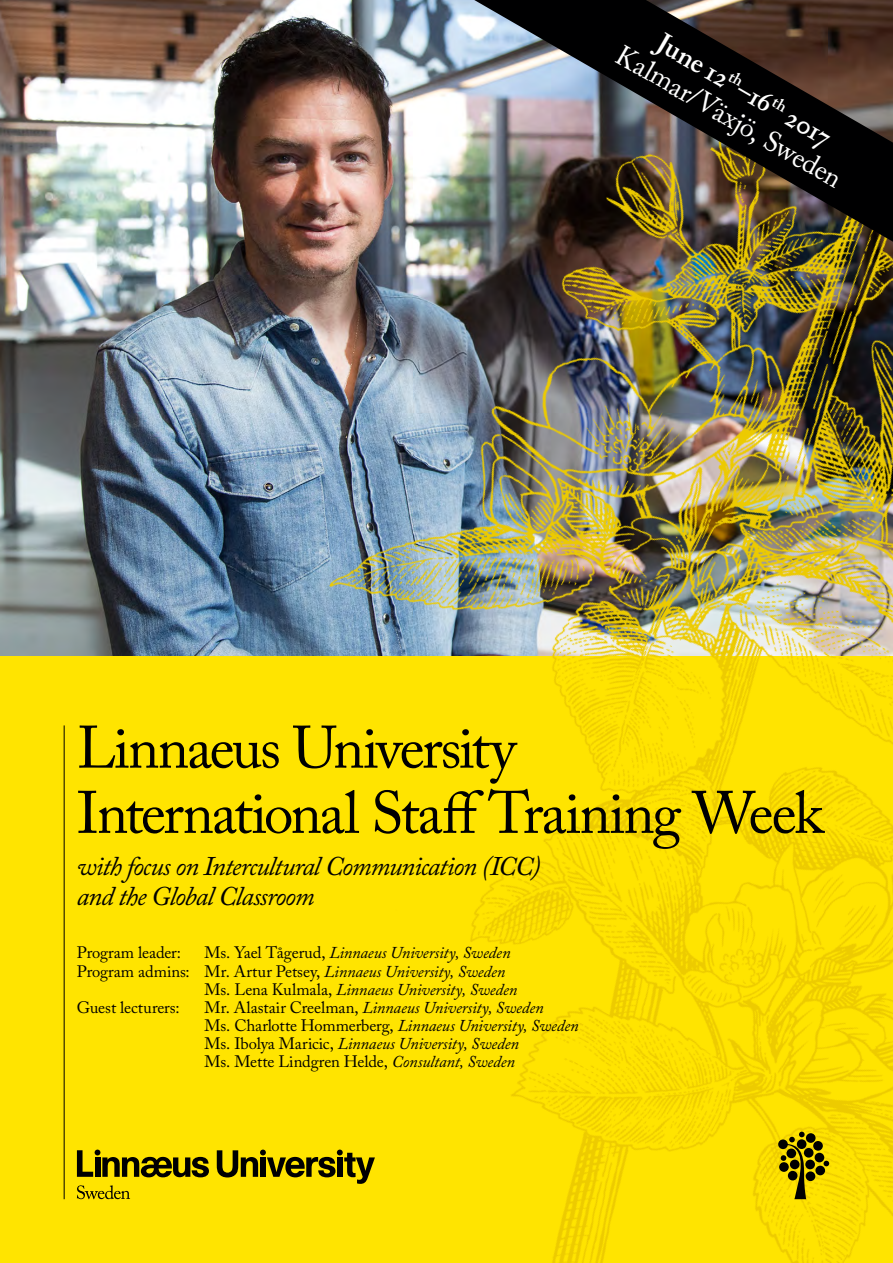
<style>
.page{position:relative;width:893px;height:1263px;background:#fff}
.page>*{position:absolute;margin:0;border:0;box-sizing:border-box;transform-origin:0 0}
.t1{font:59.25px/65.2px "Adobe Caslon Pro";letter-spacing:-.04em;color:#000001}
.t2{font:28.05px/30.9px "Adobe Caslon Pro";color:#fff;text-align:center}
.t3{font:italic 26.85px/29.5px "Adobe Caslon Pro";letter-spacing:-.035em;color:#000001}
.t4{font:italic 16.5px/18.1px "Adobe Caslon Pro";letter-spacing:-.01em;color:#000001}
.t5{font:16.5px "Adobe Caslon Pro";letter-spacing:-.005em;color:#000001}
.s1{font-weight:600}
.s2{font-style:normal}
.s3{font-style:italic}
</style>
<div class="page">
<div style="left:0;top:651px;width:893px;height:612px;background:#ffe400"></div>
<img style="left:0;top:0;width:474px;height:656px">
<img style="left:51px;top:27px;width:842px;height:1236px">
<div style="left:815px;top:1166px;width:10px;height:9px;background:#000001;border-radius:50%"></div>
<div style="left:805px;top:1159px;width:10px;height:10px;background:#000001;border-radius:50%"></div>
<div style="left:806px;top:1171px;width:9px;height:10px;background:#000001;border-radius:50%"></div>
<div style="left:815px;top:1153px;width:9px;height:9px;background:#000001;border-radius:50%"></div>
<div style="left:804px;top:1148px;width:9px;height:9px;background:#000001;border-radius:50%"></div>
<div style="left:813px;top:1141px;width:10px;height:10px;background:#000001;border-radius:50%"></div>
<svg style="left:823px;top:1161px;width:6px;height:5px"></svg>
<svg style="left:778px;top:1132px;width:28px;height:67px"></svg>
<div style="left:806px;top:1133px;width:9px;height:10px;background:#000001;border-radius:50%"></div>
<div style="left:797px;top:1139px;width:9px;height:10px;background:#000001;border-radius:50%"></div>
<div style="left:778px;top:1139px;width:10px;height:10px;background:#000001;border-radius:50%"></div>
<div style="left:786px;top:1148px;width:10px;height:10px;background:#000001;border-radius:50%"></div>
<div style="left:790px;top:1159px;width:9px;height:10px;background:#000001;border-radius:50%"></div>
<div style="left:779px;top:1162px;width:10px;height:10px;background:#000001;border-radius:50%"></div>
<div style="left:788px;top:1171px;width:9px;height:9px;background:#000001;border-radius:50%"></div>
<hr style="left:64px;top:725px;width:1px;height:474px;background:#000001">
<img style="left:474px;top:0;width:419px;height:242px">
<h2 class="t2" style="left:641px;top:12px;width:257px;rotate:30deg"><span class="s1">June 12</span><sup>th</sup><span class="s1">–16</span><sup>th</sup> <span class="s1">2017<br></span>Kalmar/Växjö, Sweden</h2>
<h1 class="t1" style="left:77px;top:714px;width:748px">Linnaeus University<br>International Staff Training Week</h1>
<h3 class="t3" style="left:77px;top:851px;width:465px">with focus on Intercultural Communication (ICC) and the Global Classroom</h3>
<p class="t5" style="left:77px;top:943px;width:106px">Program leader:</p>
<p class="t4" style="left:204px;top:943px;width:308px"><span class="s2">Ms. Yael Tågerud,</span> Linnaeus University, Sweden</p>
<p class="t5" style="left:77px;top:961px;width:430px">Program admins: Mr. Artur Petsey, <span class="s3">Linnaeus University, Sweden</span></p>
<p class="t4" style="left:204px;top:980px;width:314px"><span class="s2">Ms. Lena Kulmala,</span> Linnaeus University, Sweden</p>
<p class="t5" style="left:77px;top:997px;width:104px">Guest lecturers:</p>
<p class="t4" style="left:204px;top:998px;width:376px"><span class="s2">Mr. Alastair Creelman,</span> Linnaeus University, Sweden<br><span class="s2">Ms. Charlotte Hommerberg,</span> Linnaeus University, Sweden <span class="s2">Ms. Ibolya Maricic,</span> Linnaeus University, Sweden<br><span class="s2">Ms. Mette Lindgren Helde,</span> Consultant, Sweden</p>
</div>
